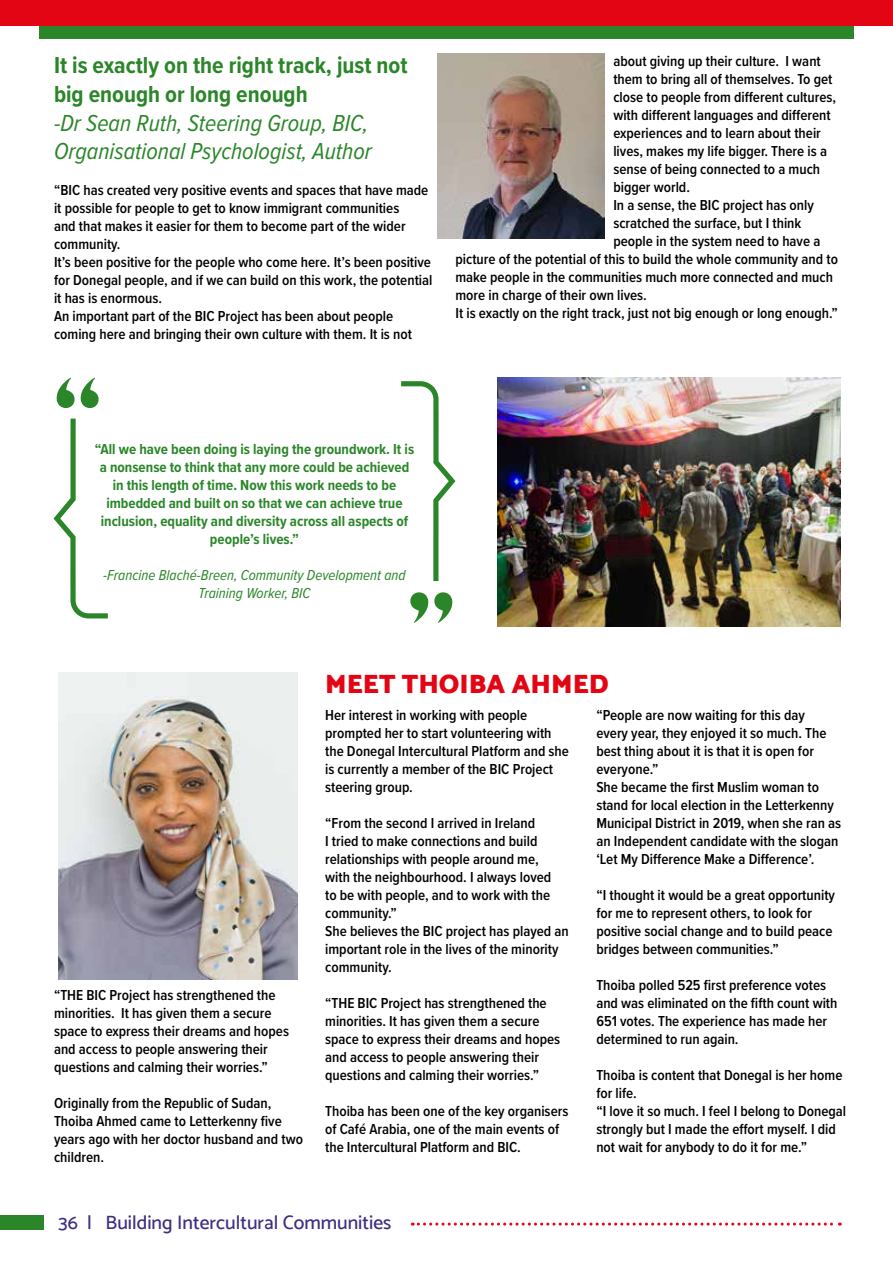
<style>
.page{position:relative;width:893px;height:1263px;background:#fff}
.page>*{position:absolute;margin:0;border:0;box-sizing:border-box;transform-origin:0 0}
.t1{font:900 27px "Catamaran";color:#e30514}
.t2{font:italic 24px/28.8px "Proxima Nova Cond";color:#2a8629}
.t3{font:700 24px/28.8px "Proxima Nova Cond";color:#2a8629}
.t4{font:500 19.5px "Catamaran";color:#412e7f}
.t5{font:600 15px/18px "Proxima Nova Cond";color:#000}
.t6{font:700 15px/18px "Proxima Nova Cond";color:#2a8629;text-align:center}
.t7{font:italic 15px/18px "Proxima Nova Cond";color:#2a8629;text-align:center}
</style>
<div class="page">
<div style="left:39px;top:0;width:815px;height:38px;background:#2a8629"></div>
<div style="left:0;top:0;width:893px;height:25px;background:#e30514"></div>
<div style="left:0;top:1215px;width:44px;height:15px;background:#2a8629"></div>
<svg style="left:412px;top:1222px;width:428px;height:3px"></svg>
<img style="left:59px;top:672px;width:238px;height:307px">
<img style="left:437px;top:54px;width:168px;height:184px">
<img style="left:497px;top:378px;width:343px;height:248px">
<svg style="left:410px;top:592px;width:18px;height:31px"></svg>
<svg style="left:434px;top:592px;width:18px;height:31px"></svg>
<svg style="left:56px;top:378px;width:43px;height:30px"></svg>
<svg style="left:54px;top:419px;width:54px;height:199px"></svg>
<svg style="left:401px;top:381px;width:54px;height:200px"></svg>
<h2 class="t3" style="left:54px;top:50px;width:355px">It is exactly on the right track, just not big enough or long enough</h2>
<h2 class="t2" style="left:54px;top:107px;width:319px">-Dr Sean Ruth, Steering Group, BIC,<br>Organisational Psychologist, Author</h2>
<p class="t5" style="left:54px;top:181px;width:380px">“BIC has created very positive events and spaces that have made it possible for people to get to know immigrant communities<br>and that makes it easier for them to become part of the wider community.<br>It’s been positive for the people who come here. It’s been positive for Donegal people, and if we can build on this work, the potential it has is enormous.<br>An important part of the BIC Project has been about people coming here and bringing their own culture with them. It is not</p>
<p class="t5" style="left:613px;top:51px;width:209px">about giving up their culture. I want</p>
<p class="t5" style="left:613px;top:69px;width:221px">them to bring all of themselves. To get</p>
<p class="t5" style="left:613px;top:87px;width:224px">close to people from different cultures,</p>
<p class="t5" style="left:613px;top:105px;width:219px">with different languages and different</p>
<p class="t5" style="left:613px;top:123px;width:209px">experiences and to learn about their</p>
<p class="t5" style="left:613px;top:141px;width:215px">lives, makes my life bigger. There is a</p>
<p class="t5" style="left:613px;top:159px;width:208px">sense of being connected to a much</p>
<p class="t5" style="left:613px;top:177px;width:78px">bigger world.</p>
<p class="t5" style="left:613px;top:195px;width:202px">In a sense, the BIC project has only</p>
<p class="t5" style="left:613px;top:213px;width:190px">scratched the surface, but I think</p>
<p class="t5" style="left:613px;top:231px;width:209px">people in the system need to have a</p>
<p class="t5" style="left:455px;top:249px;width:384px">picture of the potential of this to build the whole community and to</p>
<p class="t5" style="left:455px;top:267px;width:379px">make people in the communities much more connected and much</p>
<p class="t5" style="left:455px;top:285px;width:193px">more in charge of their own lives.</p>
<p class="t5" style="left:455px;top:303px;width:384px">It is exactly on the right track, just not big enough or long enough.”</p>
<p class="t6" style="left:95px;top:440px;width:321px">“All we have been doing is laying the groundwork. It is a nonsense to think that any more could be achieved in this length of time. Now this work needs to be imbedded and built on so that we can achieve true inclusion, equality and diversity across all aspects of people’s lives.”</p>
<p class="t7" style="left:103px;top:566px;width:304px">-Francine Blaché-Breen, Community Development and<br>Training Worker, BIC</p>
<p class="t5" style="left:54px;top:985px;width:237px">“THE BIC Project has strengthened the minorities. It has given them a secure space to express their dreams and hopes and access to people answering their questions and calming their worries.”</p>
<p class="t5" style="left:54px;top:1093px;width:251px">Originally from the Republic of Sudan,<br>Thoiba Ahmed came to Letterkenny five years ago with her doctor husband and two children.</p>
<h1 class="t1" style="left:325px;top:668px;width:285px">MEET THOIBA AHMED</h1>
<p class="t5" style="left:325px;top:706px;width:245px">Her interest in working with people prompted her to start volunteering with the Donegal Intercultural Platform and she is currently a member of the BIC Project steering group.</p>
<p class="t5" style="left:325px;top:814px;width:245px">“From the second I arrived in Ireland<br>I tried to make connections and build relationships with people around me,<br>with the neighbourhood. I always loved<br>to be with people, and to work with the community.”<br>She believes the BIC project has played an important role in the lives of the minority community.</p>
<p class="t5" style="left:325px;top:994px;width:237px">“THE BIC Project has strengthened the minorities. It has given them a secure space to express their dreams and hopes and access to people answering their questions and calming their worries.”</p>
<p class="t5" style="left:325px;top:1102px;width:245px">Thoiba has been one of the key organisers of Café Arabia, one of the main events of the Intercultural Platform and BIC.</p>
<p class="t5" style="left:596px;top:706px;width:246px">“People are now waiting for this day<br>every year, they enjoyed it so much. The best thing about it is that it is open for everyone.”<br>She became the first Muslim woman to stand for local election in the Letterkenny Municipal District in 2019, when she ran as an Independent candidate with the slogan ‘Let My Difference Make a Difference’.</p>
<p class="t5" style="left:596px;top:886px;width:240px">“I thought it would be a great opportunity for me to represent others, to look for positive social change and to build peace bridges between communities.”</p>
<p class="t5" style="left:596px;top:976px;width:243px">Thoiba polled 525 first preference votes and was eliminated on the fifth count with 651 votes. The experience has made her determined to run again.</p>
<p class="t5" style="left:596px;top:1066px;width:251px">Thoiba is content that Donegal is her home for life.<br>“I love it so much. I feel I belong to Donegal strongly but I made the effort myself. I did not wait for anybody to do it for me.”</p>
<h3 class="t4" style="left:58px;top:1211px;width:334px">36 | Building Intercultural Communities</h3>
</div>
